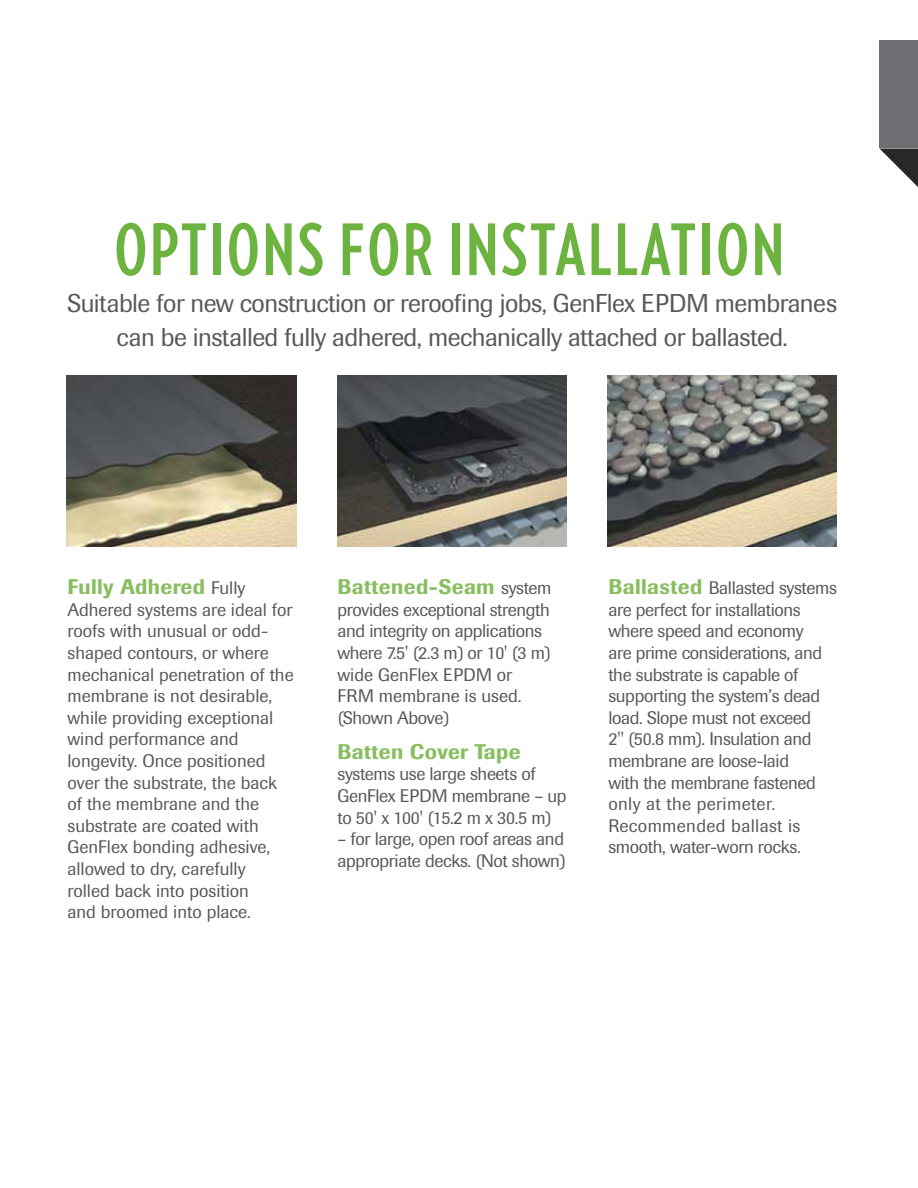
<style>
.page{position:relative;width:918px;height:1188px;background:#fff}
.page>*{position:absolute;margin:0;border:0;box-sizing:border-box;transform-origin:0 0}
.t1{font:700 70.5px "Verlag Compressed";letter-spacing:.04em;color:#6cb33f}
.t2{font:25.5px/33.6px "Imago";letter-spacing:-.02em;color:#58595b;text-align:center}
.t3{font:500 21px "Imago";letter-spacing:.02em;color:#88be5f}
.t4{font:18px/21.6px "Imago";letter-spacing:-.02em;color:#58595b}
.t5{font:18px/21.6px "Imago";color:#58595b}
.s1{font-weight:400;font-size:18px;color:#58595b}
.s2{font-weight:500;font-size:21px;color:#88be5f}
</style>
<div class="page">
<img style="left:67px;top:375px;width:230px;height:171px">
<img style="left:608px;top:375px;width:229px;height:171px">
<img style="left:338px;top:375px;width:229px;height:171px">
<div style="left:879px;top:40px;width:39px;height:108px;background:#6d6e71"></div>
<svg style="left:879px;top:148px;width:39px;height:39px"></svg>
<h1 class="t1" style="left:115px;top:200px;width:612px">OPTIONS FOR INSTALLATION</h1>
<h2 class="t2" style="left:67px;top:287px;width:771px">Suitable for new construction or reroofing jobs, GenFlex EPDM membranes can be installed fully adhered, mechanically attached or ballasted.</h2>
<p class="t3" style="left:68px;top:574px;width:179px">Fully Adhered <span class="s1">Fully</span></p>
<p class="t5" style="left:68px;top:599px;width:228px">Adhered systems are ideal for roofs with unusual or odd&shy;shaped contours, or where mechanical penetration of the membrane is not desirable, while providing exceptional wind performance and longevity. Once positioned over the substrate, the back of the membrane and the substrate are coated with<br>GenFlex bonding adhesive, allowed to dry, carefully<br>rolled back into position<br>and broomed into place.</p>
<p class="t3" style="left:338px;top:574px;width:216px">Battened-Seam <span class="s1">system</span></p>
<p class="t4" style="left:338px;top:599px;width:215px">provides exceptional strength and integrity on applications where 7.5' (2.3 m) or 10' (3 m) wide GenFlex EPDM or<br>FRM membrane is used. (Shown Above)</p>
<p class="t3" style="left:338px;top:739px;width:185px">Batten Cover Tape</p>
<p class="t4" style="left:338px;top:764px;width:231px">systems use large sheets of<br>GenFlex EPDM membrane – up to 50' x 100' (15.2 m x 30.5 m)</p>
<p class="t4" style="left:338px;top:828px;width:230px">– for large, open roof areas and appropriate decks. (Not shown)</p>
<p class="t4" style="left:608px;top:577px;width:230px"><span class="s2">Ballasted</span> Ballasted systems are perfect for installations where speed and economy<br>are prime considerations, and the substrate is capable of supporting the system’s dead load. Slope must not exceed<br>2" (50.8 mm). Insulation and membrane are loose-laid<br>with the membrane fastened only at the perimeter.<br>Recommended ballast is smooth, water-worn rocks.</p>
</div>
